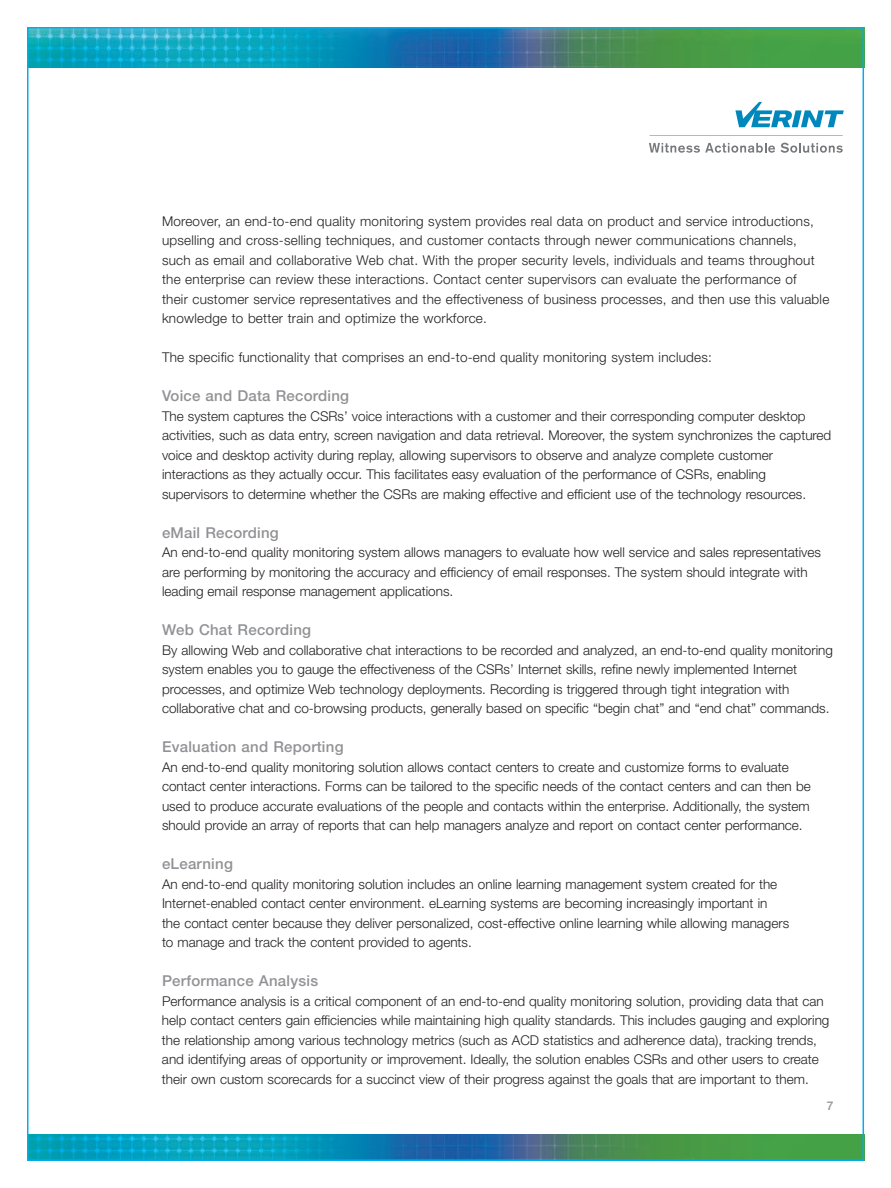
<style>
.page{position:relative;width:891px;height:1188px;background:#fff}
.page>*{position:absolute;margin:0;border:0;box-sizing:border-box;transform-origin:0 0}
.t1{font:500 15px "Helvetica Neue";letter-spacing:.015em;color:#919295}
.t2{font:300 13.5px/19.5px "Helvetica Neue";color:#231f20}
.t3{font:500 12px "Helvetica Neue";color:#919295}
</style>
<div class="page">
<img style="left:30px;top:30px;width:831px;height:38px">
<img style="left:30px;top:1134px;width:831px;height:24px">
<svg style="left:735px;top:102px;width:109px;height:25px"></svg>
<hr style="left:650px;top:135px;width:193px;height:1px;background:#76787b">
<svg style="left:649px;top:143px;width:194px;height:10px"></svg>
<p class="t2" style="left:162px;top:212px;width:669px">Moreover, an end-to-end quality monitoring system provides real data on product and service introductions, upselling and cross-selling techniques, and customer contacts through newer communications channels,<br>such as email and collaborative Web chat. With the proper security levels, individuals and teams throughout the enterprise can review these interactions. Contact center supervisors can evaluate the performance of<br>their customer service representatives and the effectiveness of business processes, and then use this valuable knowledge to better train and optimize the workforce.</p>
<p class="t2" style="left:162px;top:349px;width:551px">The specific functionality that comprises an end-to-end quality monitoring system includes:</p>
<p class="t1" style="left:162px;top:390px;width:189px">Voice and Data Recording</p>
<p class="t2" style="left:162px;top:407px;width:671px">The system captures the CSRs’ voice interactions with a customer and their corresponding computer desktop activities, such as data entry, screen navigation and data retrieval. Moreover, the system synchronizes the captured voice and desktop activity during replay, allowing supervisors to observe and analyze complete customer interactions as they actually occur. This facilitates easy evaluation of the performance of CSRs, enabling supervisors to determine whether the CSRs are making effective and efficient use of the technology resources.</p>
<p class="t1" style="left:162px;top:527px;width:118px">eMail Recording</p>
<p class="t2" style="left:162px;top:544px;width:660px">An end-to-end quality monitoring system allows managers to evaluate how well service and sales representatives are performing by monitoring the accuracy and efficiency of email responses. The system should integrate with leading email response management applications.</p>
<p class="t1" style="left:162px;top:624px;width:151px">Web Chat Recording</p>
<p class="t2" style="left:162px;top:641px;width:672px">By allowing Web and collaborative chat interactions to be recorded and analyzed, an end-to-end quality monitoring system enables you to gauge the effectiveness of the CSRs’ Internet skills, refine newly implemented Internet processes, and optimize Web technology deployments. Recording is triggered through tight integration with collaborative chat and co-browsing products, generally based on specific “begin chat” and “end chat” commands.</p>
<p class="t1" style="left:162px;top:741px;width:183px">Evaluation and Reporting</p>
<p class="t2" style="left:162px;top:758px;width:650px">An end-to-end quality monitoring solution allows contact centers to create and customize forms to evaluate contact center interactions. Forms can be tailored to the specific needs of the contact centers and can then be used to produce accurate evaluations of the people and contacts within the enterprise. Additionally, the system should provide an array of reports that can help managers analyze and report on contact center performance.</p>
<p class="t1" style="left:162px;top:858px;width:72px">eLearning</p>
<p class="t2" style="left:162px;top:875px;width:629px">An end-to-end quality monitoring solution includes an online learning management system created for the Internet-enabled contact center environment. eLearning systems are becoming increasingly important in<br>the contact center because they deliver personalized, cost-effective online learning while allowing managers to manage and track the content provided to agents.</p>
<p class="t1" style="left:162px;top:975px;width:158px">Performance Analysis</p>
<p class="t2" style="left:162px;top:992px;width:669px">Performance analysis is a critical component of an end-to-end quality monitoring solution, providing data that can help contact centers gain efficiencies while maintaining high quality standards. This includes gauging and exploring the relationship among various technology metrics (such as ACD statistics and adherence data), tracking trends, and identifying areas of opportunity or improvement. Ideally, the solution enables CSRs and other users to create their own custom scorecards for a succinct view of their progress against the goals that are important to them.</p>
<p class="t3" style="left:827px;top:1102px;width:8px">7</p>
</div>
